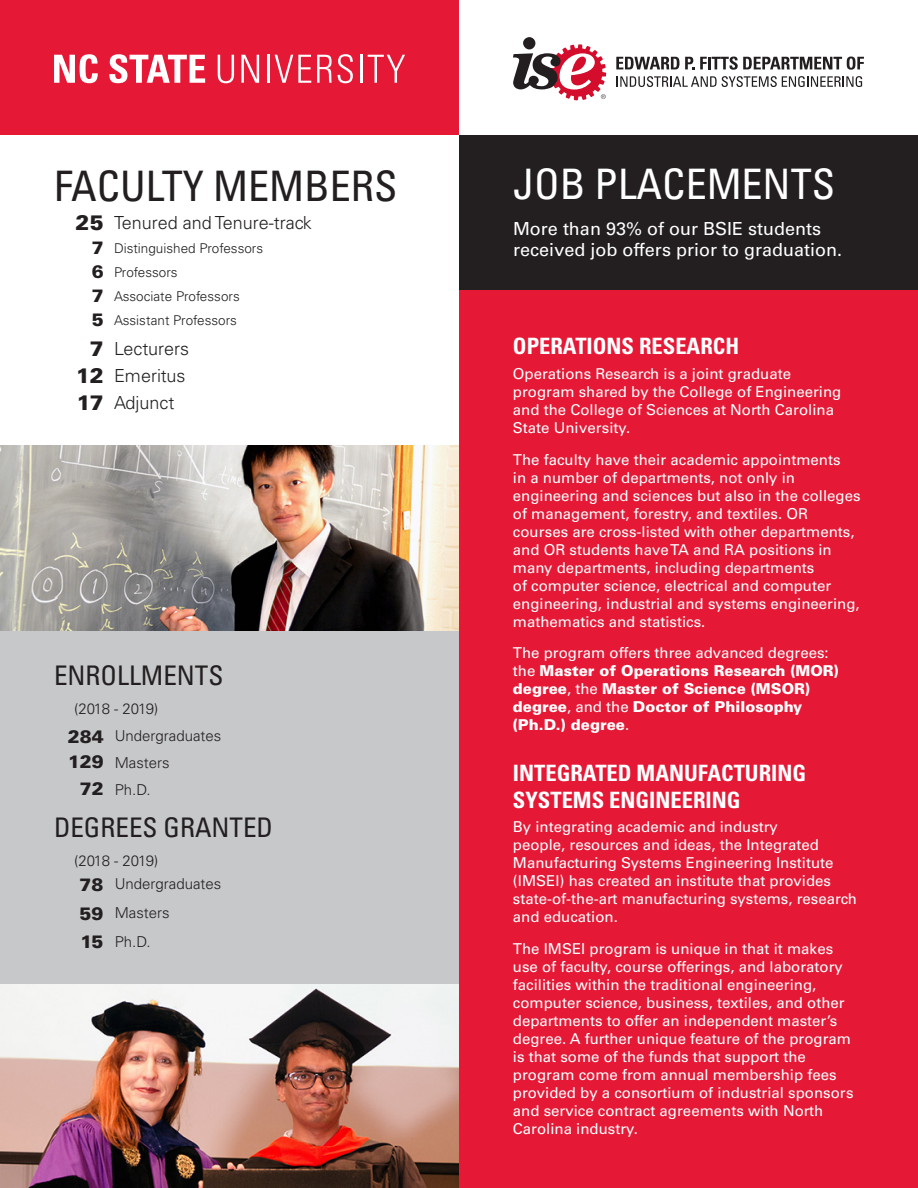
<style>
.page{position:relative;width:918px;height:1188px;background:#fff}
.page>*{position:absolute;margin:0;border:0;box-sizing:border-box;transform-origin:0 0}
.t1{font:condensed 42px "Univers LT Std";color:#231f20}
.t2{font:condensed 42px "Univers LT Std";color:#fff}
.t3{font:condensed 27px "Univers LT Std";color:#231f20}
.t4{font:700 condensed 22.5px/27px "Univers LT Std";color:#fff}
.t5{font:900 21px "Univers LT Std";color:#231f20}
.t6{font:18px/21.6px "Univers LT Std";color:#fff}
.t7{font:300 18px "Univers LT Std";color:#231f20}
.t8{font:900 18px "Univers LT Std";color:#231f20}
.t9{font:15px/18px "Univers LT Std";color:#fff}
.t10{font:900 15px/18px "Univers LT Std";color:#fff}
.t11{font:300 15px/27px "Univers LT Std";color:#231f20}
.t12{font:300 13.5px "Univers LT Std";color:#231f20}
.s1{font-weight:400}
.s2{font-weight:900;font-size:18px}
</style>
<div class="page">
<div style="left:0;top:575px;width:459px;height:409px;background:#c7c8ca"></div>
<div style="left:459px;top:135px;width:459px;height:156px;background:#231f20"></div>
<div style="left:459px;top:291px;width:459px;height:897px;background:#e51836"></div>
<div style="left:0;top:0;width:459px;height:135px;background:#e51836"></div>
<svg style="left:54px;top:54px;width:44px;height:29px"></svg>
<svg style="left:109px;top:54px;width:96px;height:29px"></svg>
<svg style="left:218px;top:55px;width:16px;height:28px"></svg>
<svg style="left:241px;top:55px;width:18px;height:28px"></svg>
<hr style="left:267px;top:55px;width:2px;height:28px;background:#fff">
<svg style="left:275px;top:55px;width:36px;height:28px"></svg>
<svg style="left:317px;top:54px;width:36px;height:29px"></svg>
<hr style="left:360px;top:55px;width:2px;height:28px;background:#fff">
<svg style="left:368px;top:55px;width:37px;height:28px"></svg>
<div style="left:523px;top:37px;width:12px;height:12px;background:#231f20;border-radius:50%"></div>
<svg style="left:616px;top:57px;width:248px;height:13px"></svg>
<svg style="left:617px;top:76px;width:245px;height:11px"></svg>
<svg style="left:513px;top:44px;width:93px;height:56px"></svg>
<img style="left:0;top:445px;width:459px;height:185px">
<img style="left:0;top:984px;width:459px;height:204px">
<h1 class="t1" style="left:54px;top:159px;width:345px">FACULTY MEMBERS</h1>
<h1 class="t2" style="left:513px;top:158px;width:324px">JOB PLACEMENTS</h1>
<p class="t5" style="left:76px;top:210px;width:30px">25</p>
<p class="t7" style="left:114px;top:212px;width:199px">Tenured and Tenure-track</p>
<p class="t8" style="left:92px;top:237px;width:14px">7</p>
<p class="t12" style="left:114px;top:240px;width:151px">Distinguished Professors</p>
<p class="t8" style="left:92px;top:260px;width:14px">6</p>
<p class="t12" style="left:114px;top:264px;width:65px">Professors</p>
<p class="t8" style="left:92px;top:284px;width:14px">7</p>
<p class="t12" style="left:114px;top:288px;width:127px">Associate Professors</p>
<p class="t8" style="left:92px;top:308px;width:14px">5</p>
<p class="t12" style="left:114px;top:312px;width:125px">Assistant Professors</p>
<p class="t5" style="left:90px;top:336px;width:16px">7</p>
<p class="t7" style="left:114px;top:338px;width:77px">Lecturers</p>
<p class="t5" style="left:76px;top:363px;width:29px">12</p>
<p class="t7" style="left:114px;top:365px;width:73px">Emeritus</p>
<p class="t5" style="left:77px;top:390px;width:28px">17</p>
<p class="t7" style="left:114px;top:392px;width:62px">Adjunct</p>
<p class="t6" style="left:513px;top:218px;width:331px">More than 93% of our BSIE students received job offers prior to graduation.</p>
<h2 class="t4" style="left:513px;top:333px;width:228px">OPERATIONS RESEARCH</h2>
<p class="t9" style="left:513px;top:365px;width:330px">Operations Research is a joint graduate program shared by the College of Engineering and the College of Sciences at North Carolina State University.</p>
<p class="t9" style="left:513px;top:450px;width:349px">The faculty have their academic appointments<br>in a number of departments, not only in engineering and sciences but also in the colleges of management, forestry, and textiles. OR courses are cross-listed with other departments, and OR students have TA and RA positions in many departments, including departments<br>of computer science, electrical and computer engineering, industrial and systems engineering, mathematics and statistics.</p>
<p class="t10" style="left:513px;top:644px;width:327px"><span class="s1">The program offers three advanced degrees: the</span> Master of Operations Research (MOR) degree<span class="s1">, the</span> Master of Science (MSOR) degree<span class="s1">, and the</span> Doctor of Philosophy (Ph.D.) degree<span class="s1">.</span></p>
<h2 class="t4" style="left:513px;top:759px;width:295px">INTEGRATED MANUFACTURING<br>SYSTEMS ENGINEERING</h2>
<p class="t9" style="left:513px;top:818px;width:345px">By integrating academic and industry<br>people, resources and ideas, the Integrated Manufacturing Systems Engineering Institute (IMSEI) has created an institute that provides state-of-the-art manufacturing systems, research and education.</p>
<p class="t9" style="left:513px;top:940px;width:342px">The IMSEI program is unique in that it makes use of faculty, course offerings, and laboratory facilities within the traditional engineering, computer science, business, textiles, and other departments to offer an independent master’s degree. A further unique feature of the program is that some of the funds that support the program come from annual membership fees provided by a consortium of industrial sponsors and service contract agreements with North Carolina industry.</p>
<h2 class="t3" style="left:54px;top:658px;width:171px">ENROLLMENTS</h2>
<p class="t11" style="left:68px;top:695px;width:155px;text-indent:7px">(2018 - 2019)<br><span class="s2">284</span> Undergraduates<br><span class="s2">129</span> Masters</p>
<p class="t11" style="left:80px;top:776px;width:72px"><span class="s2">72</span> Ph.D.</p>
<h2 class="t3" style="left:54px;top:811px;width:221px">DEGREES GRANTED</h2>
<p class="t11" style="left:80px;top:850px;width:143px;line-height:22.5px;text-indent:-5px">(2018 - 2019)<br><span class="s2">78</span> Undergraduates</p>
<p class="t11" style="left:80px;top:899px;width:92px"><span class="s2">59</span> Masters</p>
<p class="t11" style="left:80px;top:929px;width:72px"><span class="s2">15</span> Ph.D.</p>
</div>
